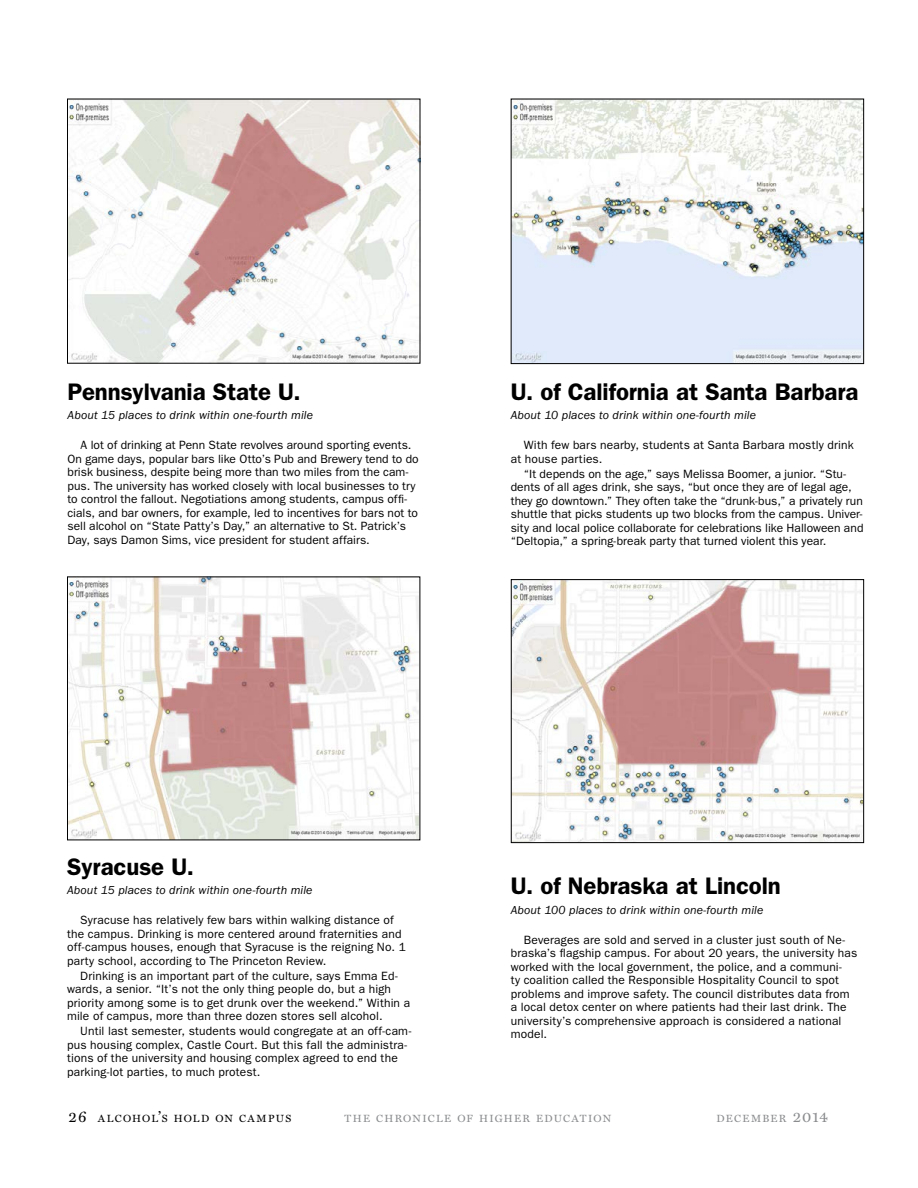
<style>
.page{position:relative;width:918px;height:1188px;background:#fff}
.page>*{position:absolute;margin:0;border:0;box-sizing:border-box;transform-origin:0 0}
.t1{font:600 24px "ITC Franklin Gothic Std";letter-spacing:-.005em;color:#000}
.t2{font:12px/13.5px "ITC Franklin Gothic Std";letter-spacing:.01em;color:#000}
.t3{font:italic 12px "ITC Franklin Gothic Std";letter-spacing:.01em;color:#000}
.t4{font:10.5px "Miller Text";letter-spacing:.125em;color:#8a8c8e}
.t5{font:10.5px "Miller Text";letter-spacing:.115em;color:#000}
.s1{font-size:15px}
</style>
<div class="page">
<img style="left:69px;top:101px;width:349px;height:261px">
<img style="left:513px;top:581px;width:349px;height:260px">
<div style="left:511px;top:579px;width:353px;height:264px;border:1px solid #000"></div>
<img style="left:513px;top:101px;width:349px;height:261px">
<div style="left:511px;top:99px;width:353px;height:265px;border:1px solid #000"></div>
<img style="left:69px;top:579px;width:349px;height:259px">
<h1 class="t1" style="left:68px;top:377px;width:235px">Pennsylvania State U.</h1>
<p class="t3" style="left:68px;top:409px;width:247px">About 15 places to drink within one-fourth mile</p>
<p class="t2" style="left:68px;top:439px;width:353px;text-indent:13px">A lot of drinking at Penn State revolves around sporting events.<br>On game days, popular bars like Otto’s Pub and Brewery tend to do brisk business, despite being more than two miles from the cam&shy;pus. The university has worked closely with local businesses to try to control the fallout. Negotiations among students, campus offi&shy;cials, and bar owners, for example, led to incentives for bars not to sell alcohol on “State Patty’s Day,” an alternative to St. Patrick’s Day, says Damon Sims, vice president for student affairs.</p>
<h1 class="t1" style="left:511px;top:377px;width:349px">U. of California at Santa Barbara</h1>
<p class="t3" style="left:511px;top:409px;width:247px">About 10 places to drink within one-fourth mile</p>
<p class="t2" style="left:511px;top:439px;width:345px;text-indent:13px">With few bars nearby, students at Santa Barbara mostly drink at house parties.</p>
<p class="t2" style="left:511px;top:467px;width:354px;text-indent:13px">“It depends on the age,” says Melissa Boomer, a junior. “Stu&shy;dents of all ages drink, she says, “but once they are of legal age, they go downtown.” They often take the “drunk-bus,” a privately run shuttle that picks students up two blocks from the campus. Univer&shy;sity and local police collaborate for celebrations like Halloween and “Deltopia,” a spring-break party that turned violent this year.</p>
<h1 class="t1" style="left:67px;top:852px;width:128px">Syracuse U.</h1>
<p class="t3" style="left:67px;top:884px;width:247px">About 15 places to drink within one-fourth mile</p>
<p class="t2" style="left:67px;top:914px;width:340px;text-indent:13px">Syracuse has relatively few bars within walking distance of the campus. Drinking is more centered around fraternities and off-campus houses, enough that Syracuse is the reigning No. 1 party school, according to The Princeton Review.</p>
<p class="t2" style="left:67px;top:969px;width:345px;text-indent:13px">Drinking is an important part of the culture, says Emma Ed&shy;wards, a senior. “It’s not the only thing people do, but a high priority among some is to get drunk over the weekend.” Within a mile of campus, more than three dozen stores sell alcohol.</p>
<p class="t2" style="left:67px;top:1025px;width:346px;text-indent:13px">Until last semester, students would congregate at an off-cam&shy;pus housing complex, Castle Court. But this fall the administra&shy;tions of the university and housing complex agreed to end the parking-lot parties, to much protest.</p>
<h1 class="t1" style="left:511px;top:872px;width:272px">U. of Nebraska at Lincoln</h1>
<p class="t3" style="left:511px;top:903px;width:254px">About 100 places to drink within one-fourth mile</p>
<p class="t2" style="left:511px;top:933px;width:348px;text-indent:13px">Beverages are sold and served in a cluster just south of Ne&shy;braska’s flagship campus. For about 20 years, the university has worked with the local government, the police, and a communi-<br>ty coalition called the Responsible Hospitality Council to spot problems and improve safety. The council distributes data from a local detox center on where patients had their last drink. The university’s comprehensive approach is considered a national model.</p>
<p class="t5" style="left:69px;top:1113px;width:224px"><span class="s1">26</span> ALCOHOL<span class="s1">’</span>S HOLD ON CAMPUS</p>
<p class="t4" style="left:344px;top:1113px;width:268px">THE CHRONICLE OF HIGHER EDUCATION</p>
<p class="t4" style="left:717px;top:1113px;width:113px">DECEMBER <span class="s1">2014</span></p>
</div>
